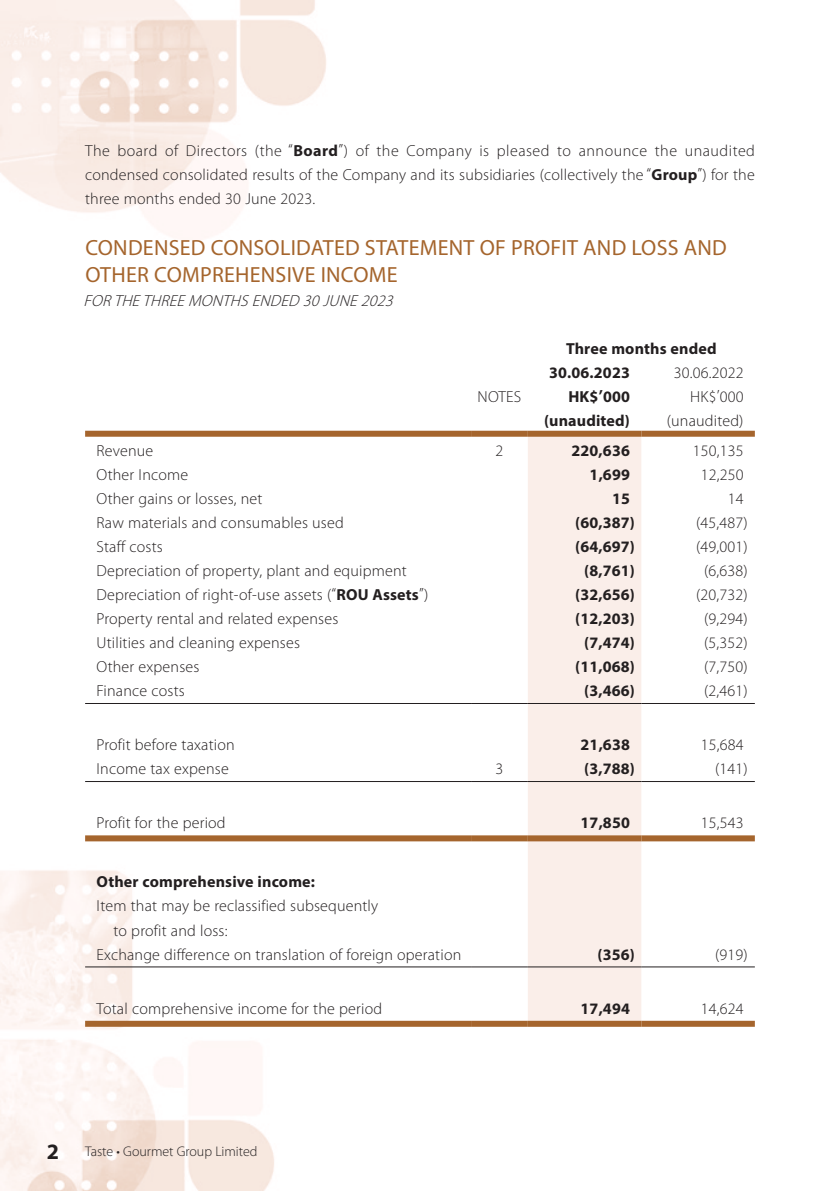
<style>
.page{position:relative;width:840px;height:1191px;background:#fff}
.page>*{position:absolute;margin:0;border:0;box-sizing:border-box;transform-origin:0 0}
.t1{font:22px/27px "Myriad Pro";letter-spacing:.01em;color:#a5652d}
.t2{font:300 16px/24px "Myriad Pro";letter-spacing:.01em;color:#231f20;text-align:justify}
.t3{font:700 16px/24px "Myriad Pro";letter-spacing:.01em;color:#231f20}
.t4{font:italic 300 16px "Myriad Pro";color:#231f20}
.t5{font:300 14px "Myriad Pro";letter-spacing:-.005em;color:#231f20}
.s1{font-weight:700}
.s2{font-weight:700;font-size:22px}
</style>
<div class="page">
<img style="left:0;top:0;width:755px;height:1191px">
<div style="left:527px;top:437px;width:114px;height:583px;background:#faeee9"></div>
<div style="left:85px;top:431px;width:386px;height:6px;background:#a5652d"></div>
<div style="left:471px;top:431px;width:56px;height:6px;background:#a5652d"></div>
<div style="left:527px;top:431px;width:114px;height:6px;background:#a5652d"></div>
<div style="left:641px;top:431px;width:113px;height:6px;background:#a5652d"></div>
<hr style="left:85px;top:703px;width:386px;height:1px;background:#231f20">
<hr style="left:471px;top:703px;width:56px;height:1px;background:#231f20">
<hr style="left:527px;top:703px;width:114px;height:1px;background:#231f20">
<hr style="left:641px;top:703px;width:113px;height:1px;background:#231f20">
<hr style="left:85px;top:781px;width:386px;height:1px;background:#231f20">
<hr style="left:471px;top:781px;width:56px;height:1px;background:#231f20">
<hr style="left:527px;top:781px;width:114px;height:1px;background:#231f20">
<hr style="left:641px;top:781px;width:113px;height:1px;background:#231f20">
<div style="left:85px;top:835px;width:386px;height:6px;background:#a5652d"></div>
<div style="left:471px;top:835px;width:56px;height:6px;background:#a5652d"></div>
<div style="left:527px;top:835px;width:114px;height:6px;background:#a5652d"></div>
<div style="left:641px;top:835px;width:113px;height:6px;background:#a5652d"></div>
<hr style="left:85px;top:966px;width:386px;height:1px;background:#231f20">
<hr style="left:471px;top:966px;width:56px;height:1px;background:#231f20">
<hr style="left:527px;top:966px;width:114px;height:1px;background:#231f20">
<hr style="left:641px;top:966px;width:113px;height:1px;background:#231f20">
<div style="left:85px;top:1020px;width:386px;height:6px;background:#a5652d"></div>
<div style="left:471px;top:1020px;width:56px;height:6px;background:#a5652d"></div>
<div style="left:527px;top:1020px;width:114px;height:6px;background:#a5652d"></div>
<div style="left:641px;top:1020px;width:113px;height:6px;background:#a5652d"></div>
<p class="t2" style="left:85px;top:138px;width:671px">The board of Directors (the “<span class="s1">Board</span>”) of the Company is pleased to announce the unaudited condensed consolidated results of the Company and its subsidiaries (collectively the “<span class="s1">Group</span>”) for the three months ended 30 June 2023.</p>
<h1 class="t1" style="left:85px;top:234px;width:642px">CONDENSED CONSOLIDATED STATEMENT OF PROFIT AND LOSS AND<br>OTHER COMPREHENSIVE INCOME</h1>
<p class="t4" style="left:83px;top:291px;width:315px">FORTHETHREEMONTHSENDED 30JUNE2023</p>
<p class="t3" style="left:548px;top:336px;width:169px;text-indent:17px">Three months ended<br>30.06.2023</p>
<p class="t2" style="left:673px;top:360px;width:71px">30.06.2022</p>
<p class="t2" style="left:477px;top:384px;width:45px">NOTES</p>
<p class="t3" style="left:568px;top:384px;width:63px">HK$’000</p>
<p class="t2" style="left:689px;top:384px;width:55px">HK$’000</p>
<p class="t3" style="left:543px;top:408px;width:87px">(unaudited)</p>
<p class="t2" style="left:666px;top:408px;width:78px">(unaudited)</p>
<p class="t2" style="left:96px;top:438px;width:58px">Revenue</p>
<p class="t2" style="left:495px;top:438px;width:9px">2</p>
<p class="t3" style="left:571px;top:438px;width:60px">220,636</p>
<p class="t2" style="left:692px;top:438px;width:52px">150,135</p>
<p class="t2" style="left:96px;top:462px;width:93px">Other Income</p>
<p class="t3" style="left:589px;top:462px;width:42px">1,699</p>
<p class="t2" style="left:700px;top:462px;width:44px">12,250</p>
<p class="t2" style="left:96px;top:486px;width:167px">Other gains or losses, net</p>
<p class="t3" style="left:611px;top:486px;width:19px">15</p>
<p class="t2" style="left:727px;top:486px;width:17px">14</p>
<p class="t2" style="left:96px;top:510px;width:249px">Raw materials and consumables used</p>
<p class="t3" style="left:575px;top:510px;width:61px">(60,387)</p>
<p class="t2" style="left:695px;top:510px;width:53px">(45,487)</p>
<p class="t2" style="left:96px;top:534px;width:68px">Staff costs</p>
<p class="t3" style="left:575px;top:534px;width:61px">(64,697)</p>
<p class="t2" style="left:695px;top:534px;width:53px">(49,001)</p>
<p class="t2" style="left:96px;top:558px;width:311px">Depreciation of property, plant and equipment</p>
<p class="t3" style="left:584px;top:558px;width:52px">(8,761)</p>
<p class="t2" style="left:703px;top:558px;width:45px">(6,638)</p>
<p class="t2" style="left:96px;top:582px;width:333px">Depreciation of right-of-use assets (“<span class="s1">ROU Assets</span>”)</p>
<p class="t3" style="left:575px;top:582px;width:61px">(32,656)</p>
<p class="t2" style="left:695px;top:582px;width:53px">(20,732)</p>
<p class="t2" style="left:96px;top:606px;width:243px">Property rental and related expenses</p>
<p class="t3" style="left:575px;top:606px;width:61px">(12,203)</p>
<p class="t2" style="left:703px;top:606px;width:45px">(9,294)</p>
<p class="t2" style="left:96px;top:630px;width:205px">Utilities and cleaning expenses</p>
<p class="t3" style="left:584px;top:630px;width:52px">(7,474)</p>
<p class="t2" style="left:703px;top:630px;width:45px">(5,352)</p>
<p class="t2" style="left:96px;top:654px;width:104px">Other expenses</p>
<p class="t3" style="left:575px;top:654px;width:61px">(11,068)</p>
<p class="t2" style="left:703px;top:654px;width:45px">(7,750)</p>
<p class="t2" style="left:96px;top:678px;width:90px">Finance costs</p>
<p class="t3" style="left:584px;top:678px;width:52px">(3,466)</p>
<p class="t2" style="left:703px;top:678px;width:45px">(2,461)</p>
<p class="t2" style="left:96px;top:732px;width:140px">Profit before taxation</p>
<p class="t3" style="left:580px;top:732px;width:51px">21,638</p>
<p class="t2" style="left:700px;top:732px;width:44px">15,684</p>
<p class="t2" style="left:96px;top:756px;width:134px">Income tax expense</p>
<p class="t2" style="left:495px;top:756px;width:9px">3</p>
<p class="t3" style="left:584px;top:756px;width:52px">(3,788)</p>
<p class="t2" style="left:714px;top:756px;width:34px">(141)</p>
<p class="t2" style="left:96px;top:810px;width:131px">Profit for the period</p>
<p class="t3" style="left:580px;top:810px;width:51px">17,850</p>
<p class="t2" style="left:700px;top:810px;width:44px">15,543</p>
<p class="t3" style="left:96px;top:869px;width:220px">Other comprehensive income:</p>
<p class="t2" style="left:96px;top:894px;width:283px">Item that may be reclassified subsequently</p>
<p class="t2" style="left:113px;top:918px;width:115px">to profit and loss:</p>
<p class="t2" style="left:96px;top:942px;width:366px">Exchange difference on translation of foreign operation</p>
<p class="t3" style="left:597px;top:941px;width:39px">(356)</p>
<p class="t2" style="left:714px;top:942px;width:34px">(919)</p>
<p class="t2" style="left:96px;top:996px;width:287px">Total comprehensive income for the period</p>
<p class="t3" style="left:580px;top:995px;width:51px">17,494</p>
<p class="t2" style="left:700px;top:996px;width:44px">14,624</p>
<p class="t5" style="left:47px;top:1143px;width:212px"><span class="s2">2</span> Taste • Gourmet Group Limited</p>
</div>
